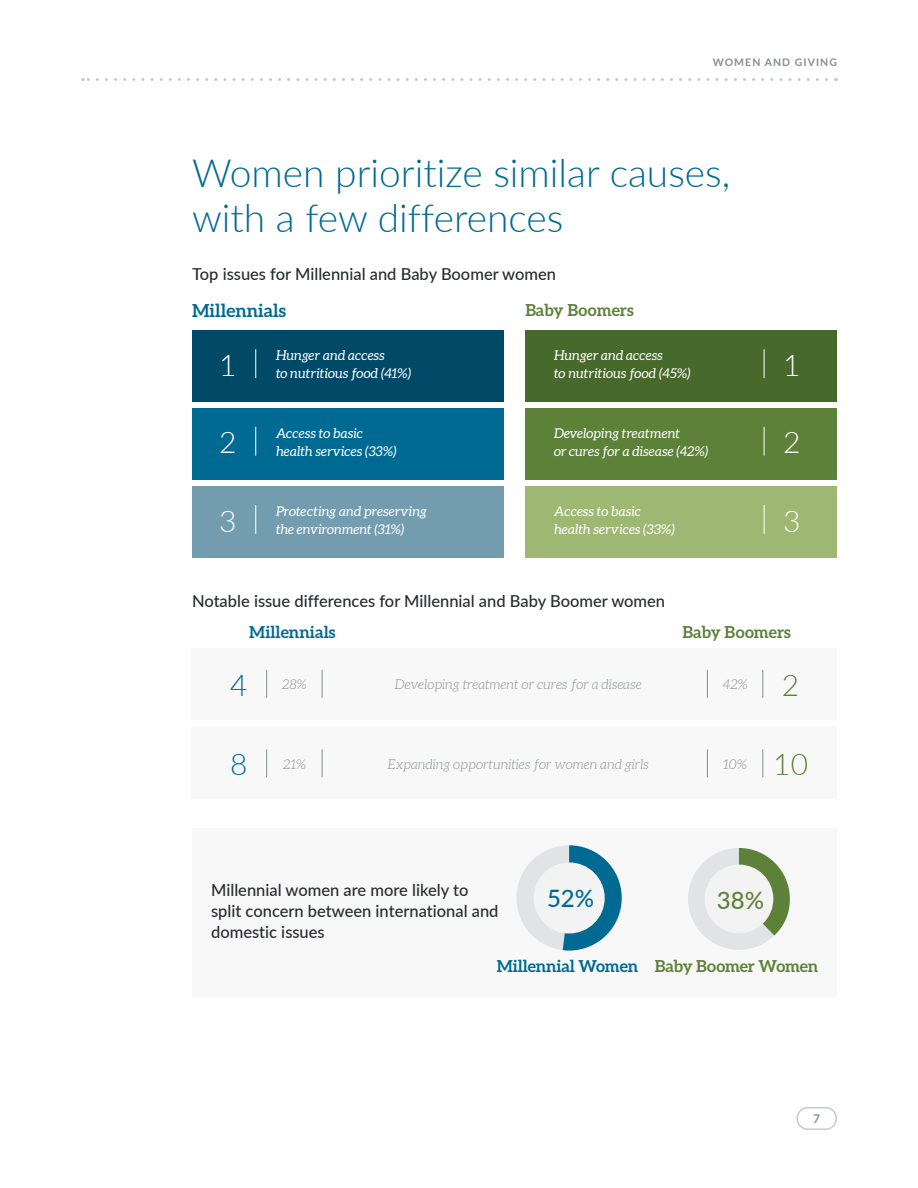
<style>
.page{position:relative;width:918px;height:1188px;background:#fff}
.page>*{position:absolute;margin:0;border:0;box-sizing:border-box;transform-origin:0 0}
.t1{font:300 39px/45px "Lato";color:#006a92}
.t2{font:300 30px "Lato";color:#fff}
.t3{font:300 30px "Lato";color:#5d8139}
.t4{font:300 30px "Lato";color:#006a92}
.t5{font:500 24px "Lato";color:#006a92}
.t6{font:500 24px "Lato";color:#5d8139}
.t7{font:700 18px "Aleo";color:#006a92}
.t8{font:500 16.5px/21px "Lato";color:#242d30}
.t9{font:700 16.5px "Aleo";letter-spacing:-.01em;color:#006a92}
.t10{font:700 16.5px "Aleo";color:#5d8139}
.t11{font:italic 13.5px/18px "Aleo";color:#fff}
.t12{font:italic 300 13.5px "Aleo";color:#848e8f}
.t13{font:700 12px "Lato";color:#848e8f}
.t14{font:700 10.5px "Lato";letter-spacing:.1em;color:#848e8f}
.s1{color:#5d8139}
</style>
<div class="page">
<div style="left:192px;top:648px;width:645px;height:72px;background:#f8f8f8"></div>
<div style="left:192px;top:728px;width:645px;height:71px;background:#f8f8f8"></div>
<div style="left:192px;top:330px;width:312px;height:72px;background:#004a68"></div>
<div style="left:525px;top:330px;width:312px;height:72px;background:#48692c"></div>
<div style="left:192px;top:408px;width:312px;height:72px;background:#006a92"></div>
<div style="left:525px;top:408px;width:312px;height:72px;background:#5d8139"></div>
<div style="left:192px;top:486px;width:312px;height:72px;background:#739daf"></div>
<div style="left:525px;top:486px;width:312px;height:72px;background:#9eb874"></div>
<svg style="left:255px;top:349px;width:1px;height:29px"></svg>
<svg style="left:266px;top:670px;width:1px;height:28px"></svg>
<svg style="left:322px;top:670px;width:1px;height:28px"></svg>
<svg style="left:707px;top:670px;width:1px;height:28px"></svg>
<svg style="left:762px;top:670px;width:1px;height:28px"></svg>
<svg style="left:266px;top:749px;width:1px;height:28px"></svg>
<svg style="left:322px;top:749px;width:1px;height:28px"></svg>
<svg style="left:707px;top:749px;width:1px;height:28px"></svg>
<svg style="left:762px;top:749px;width:1px;height:28px"></svg>
<svg style="left:764px;top:349px;width:1px;height:29px"></svg>
<svg style="left:255px;top:427px;width:1px;height:29px"></svg>
<svg style="left:764px;top:427px;width:1px;height:29px"></svg>
<svg style="left:255px;top:505px;width:1px;height:29px"></svg>
<svg style="left:764px;top:505px;width:1px;height:29px"></svg>
<div style="left:192px;top:829px;width:645px;height:169px;background:#f8f8f8"></div>
<svg style="left:688px;top:848px;width:102px;height:102px"></svg>
<div style="left:705px;top:865px;width:68px;height:68px;background:#f3f3f3;border-radius:50%"></div>
<svg style="left:516px;top:845px;width:106px;height:106px"></svg>
<div style="left:534px;top:862px;width:71px;height:71px;background:#f3f3f3;border-radius:50%"></div>
<div style="left:796px;top:1107px;width:41px;height:23px;border:2px solid #c6cacc;border-radius:11px"></div>
<svg style="left:82px;top:78px;width:745px;height:3px"></svg>
<p class="t14" style="left:713px;top:54px;width:126px">WOMEN AND GIVING</p>
<h1 class="t1" style="left:192px;top:149px;width:540px">Women prioritize similar causes, with a few differences</h1>
<p class="t8" style="left:192px;top:263px;width:366px">Top issues for Millennial and Baby Boomer women</p>
<h3 class="t7" style="left:192px;top:300px;width:95px">Millennials</h3>
<p class="t10" style="left:525px;top:301px;width:110px">Baby Boomers</p>
<h2 class="t2" style="left:219px;top:344px;width:19px">1</h2>
<p class="t11" style="left:276px;top:346px;width:137px">Hunger and access<br>to nutritious food (41%)</p>
<p class="t11" style="left:554px;top:346px;width:138px">Hunger and access<br>to nutritious food (45%)</p>
<h2 class="t2" style="left:783px;top:344px;width:19px">1</h2>
<h2 class="t2" style="left:219px;top:422px;width:19px">2</h2>
<p class="t11" style="left:276px;top:424px;width:122px">Access to basic health services (33%)</p>
<p class="t11" style="left:554px;top:424px;width:156px">Developing treatment<br>or cures for a disease (42%)</p>
<h2 class="t2" style="left:783px;top:422px;width:19px">2</h2>
<h2 class="t2" style="left:219px;top:500px;width:19px">3</h2>
<p class="t11" style="left:276px;top:502px;width:152px">Protecting and preserving the environment (31%)</p>
<p class="t11" style="left:554px;top:502px;width:122px">Access to basic health services (33%)</p>
<h2 class="t2" style="left:783px;top:500px;width:19px">3</h2>
<p class="t8" style="left:192px;top:590px;width:475px">Notable issue differences for Millennial and Baby Boomer women</p>
<p class="t9" style="left:249px;top:623px;width:88px">Millennials</p>
<p class="t10" style="left:682px;top:623px;width:110px">Baby Boomers</p>
<h2 class="t4" style="left:230px;top:664px;width:19px">4</h2>
<p class="t12" style="left:282px;top:677px;width:26px">28%</p>
<p class="t12" style="left:395px;top:677px;width:249px">Developing treatment or cures for a disease</p>
<p class="t12" style="left:722px;top:677px;width:27px">42%</p>
<h2 class="t3" style="left:782px;top:664px;width:19px">2</h2>
<h2 class="t4" style="left:230px;top:744px;width:19px">8</h2>
<p class="t12" style="left:283px;top:757px;width:25px">21%</p>
<p class="t12" style="left:387px;top:757px;width:263px">Expanding opportunities for women and girls</p>
<p class="t12" style="left:723px;top:757px;width:25px">10%</p>
<h2 class="t3" style="left:773px;top:744px;width:36px">10</h2>
<p class="t8" style="left:211px;top:879px;width:289px">Millennial women are more likely to split concern between international and domestic issues</p>
<h3 class="t5" style="left:547px;top:881px;width:49px">52%</h3>
<h3 class="t6" style="left:717px;top:883px;width:49px">38%</h3>
<p class="t9" style="left:497px;top:956px;width:323px">Millennial Women <span class="s1">Baby Boomer Women</span></p>
<p class="t13" style="left:813px;top:1110px;width:8px">7</p>
</div>
